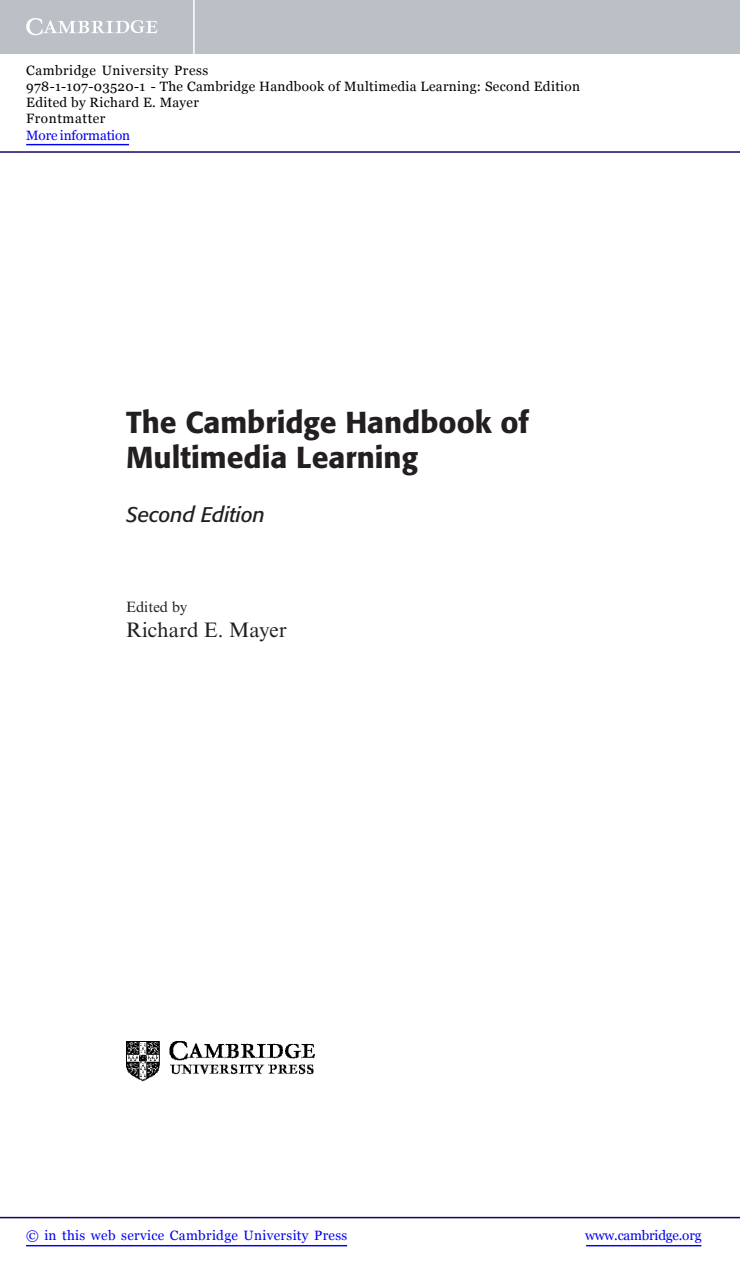
<style>
.page{position:relative;width:740px;height:1268px;background:#fff}
.page>*{position:absolute;margin:0;border:0;box-sizing:border-box;transform-origin:0 0}
.t1{font:500 30px/34.5px "Formata";color:#231f20}
.t2{font:21px "Times New Roman MT Std";color:#231f20}
.t3{font:italic 21px "Formata";color:#231f20}
.t4{font:15px "Times New Roman MT Std";color:#231f20}
.t5{font:13.5px/16.2px "Georgia";letter-spacing:.025em;color:#000}
.t6{font:13.5px "Georgia";letter-spacing:.025em;color:#0000f1}
.t7{font:13.5px "Georgia";letter-spacing:-.015em;color:#0000f1}
.t8{font:13.5px "Georgia";letter-spacing:-.01em;color:#0000f1}
</style>
<div class="page">
<img style="left:126px;top:1041px;width:188px;height:40px">
<div style="left:0;top:0;width:740px;height:54px;background:#bac0c6"></div>
<svg style="left:26px;top:18px;width:132px;height:17px"></svg>
<hr style="left:193px;top:0;width:2px;height:54px;background:#fff">
<hr style="left:0;top:151px;width:740px;height:2px;background:#150666">
<hr style="left:586px;top:1244px;width:115px;height:2px;background:#0000f1">
<hr style="left:0;top:1216px;width:740px;height:2px;background:#150666">
<hr style="left:26px;top:1244px;width:321px;height:2px;background:#0000f1">
<hr style="left:26px;top:144px;width:103px;height:1px;background:#0000f1">
<p class="t5" style="left:26px;top:62px;width:555px">Cambridge University Press<br>978-1-107-03520-1 - The Cambridge Handbook of Multimedia Learning: Second Edition Edited by Richard E. Mayer<br>Frontmatter</p>
<p class="t8" style="left:26px;top:127px;width:105px">More information</p>
<h1 class="t1" style="left:126px;top:407px;width:405px">The Cambridge Handbook of<br>Multimedia Learning</h1>
<h2 class="t3" style="left:126px;top:505px;width:141px">Second Edition</h2>
<p class="t4" style="left:126px;top:601px;width:63px">Edited by</p>
<h2 class="t2" style="left:126px;top:622px;width:162px">Richard E. Mayer</h2>
<p class="t6" style="left:26px;top:1226px;width:323px">© in this web service Cambridge University Press</p>
<p class="t7" style="left:585px;top:1226px;width:118px">www.cambridge.org</p>
</div>
